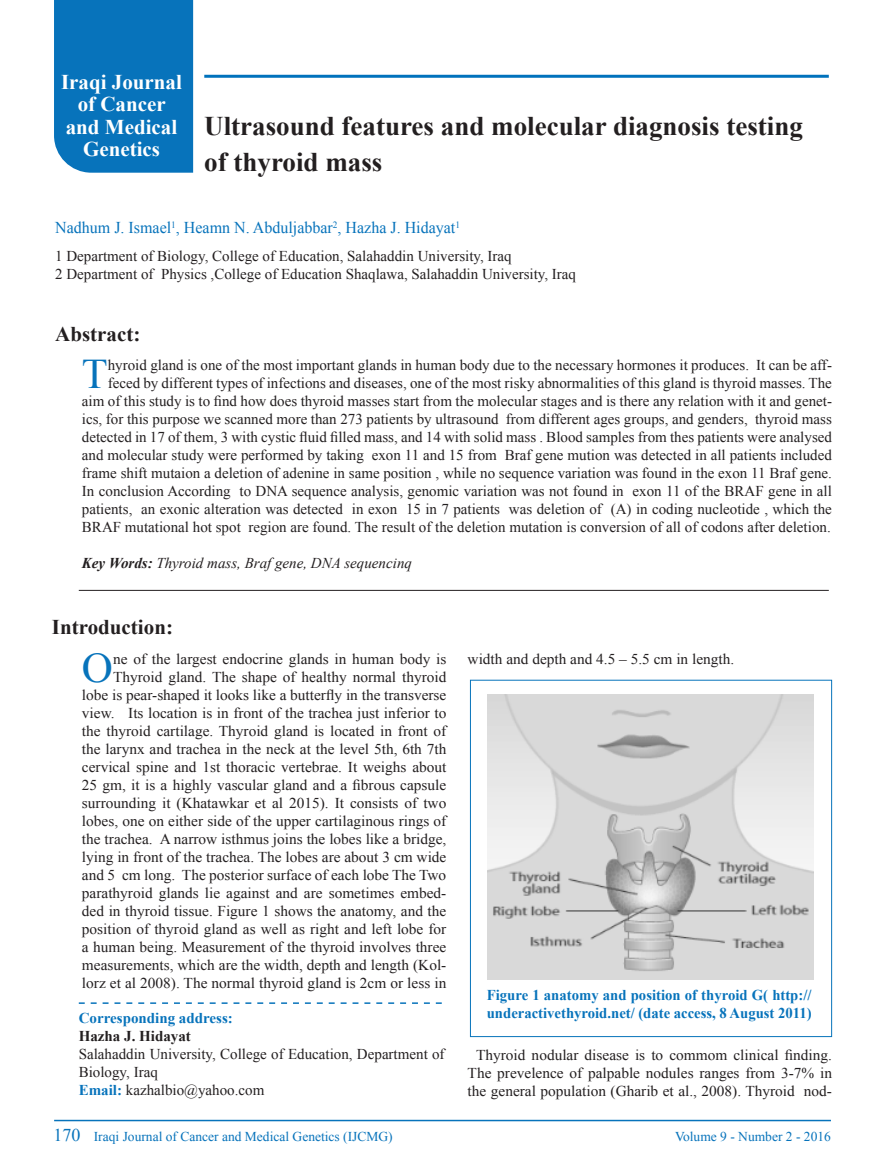
<style>
.page{position:relative;width:885px;height:1174px;background:#fff}
.page>*{position:absolute;margin:0;border:0;box-sizing:border-box;transform-origin:0 0}
.t1{font:42.15px "Times New Roman";color:#0773bb}
.t2{font:700 27px/36px "Times New Roman";color:#231f20}
.t3{font:700 21px "Times New Roman";color:#fff}
.t4{font:700 21px "Times New Roman";color:#231f20}
.t5{font:18px "Times New Roman";color:#0773bb}
.t6{font:16.5px "Times New Roman";color:#0773bb}
.t7{font:15px/18px "Times New Roman";color:#231f20;text-align:right}
.t8{font:700 15px/18px "Times New Roman";color:#0773bb}
.t9{font:italic 15px "Times New Roman";color:#231f20}
.t10{font:700 15px "Times New Roman";color:#231f20}
.t11{font:13.5px "Times New Roman";color:#0773bb}
.s1{font-weight:700}
.s2{font-weight:700;color:#0773bb}
</style>
<div class="page">
<hr style="left:54px;top:1120px;width:777px;height:1px;background:#0773bb">
<hr style="left:54px;top:54px;width:777px;height:2px;background:#0773bb">
<div style="left:32px;top:28px;width:798px;height:45px;background:#fff"></div>
<hr style="left:204px;top:75px;width:624px;height:3px;background:#0072bc">
<div style="left:54px;top:0;width:139px;height:173px;background:#0773bb"></div>
<svg style="left:79px;top:1002px;width:363px;height:2px"></svg>
<hr style="left:79px;top:590px;width:749px;height:1px;background:#231f20">
<div style="left:470px;top:680px;width:362px;height:357px;border:1px solid #0773bb"></div>
<img style="left:487px;top:695px;width:326px;height:285px">
<p class="t3" style="left:61px;top:67px;width:122px">Iraqi Journal</p>
<p class="t3" style="left:78px;top:90px;width:90px">of Cancer</p>
<p class="t3" style="left:66px;top:112px;width:113px">and Medical</p>
<p class="t3" style="left:83px;top:135px;width:78px">Genetics</p>
<p class="t2" style="left:204px;top:108px;width:600px">Ultrasound features and molecular diagnosis testing of thyroid mass</p>
<p class="t6" style="left:55px;top:217px;width:406px">Nadhum J. Ismael<sup>1</sup>, Heamn N. Abduljabbar<sup>2</sup>, Hazha J. Hidayat<sup>1</sup></p>
<p class="t7" style="left:55px;top:246px;width:458px">1 Department of Biology, College of Education, Salahaddin University, Iraq</p>
<p class="t7" style="left:55px;top:264px;width:522px">2 Department of Physics ,College of Education Shaqlawa, Salahaddin University, Iraq</p>
<p class="t4" style="left:55px;top:319px;width:87px">Abstract:</p>
<p class="t1" style="left:82px;top:345px;width:27px">T</p>
<p class="t7" style="left:82px;top:355px;width:751px">hyroid gland is one of the most important glands in human body due to the necessary hormones it produces. It can be aff&shy;feced by different types of infections and diseases, one of the most risky abnormalities of this gland is thyroid masses. The aim of this study is to find how does thyroid masses start from the molecular stages and is there any relation with it and genet&shy;ics, for this purpose we scanned more than 273 patients by ultrasound from different ages groups, and genders, thyroid mass detected in 17 of them, 3 with cystic fluid filled mass, and 14 with solid mass . Blood samples from thes patients were analysed and molecular study were performed by taking exon 11 and 15 from Braf gene mution was detected in all patients included frame shift mutaion a deletion of adenine in same position , while no sequence variation was found in the exon 11 Braf gene.<br>In conclusion According to DNA sequence analysis, genomic variation was not found in exon 11 of the BRAF gene in all patients, an exonic alteration was detected in exon 15 in 7 patients was deletion of (A) in coding nucleotide , which the BRAF mutational hot spot region are found. The result of the deletion mutation is conversion of all of codons after deletion.</p>
<p class="t9" style="left:82px;top:552px;width:331px"><span class="s1">Key Words:</span> Thyroid mass, Braf gene, DNA sequencinq</p>
<p class="t4" style="left:52px;top:613px;width:122px">Introduction:</p>
<p class="t7" style="left:82px;top:650px;width:366px">ne of the largest endocrine glands in human body is Thyroid gland. The shape of healthy normal thyroid<br>lobe is pear-shaped it looks like a butterfly in the transverse view. Its location is in front of the trachea just inferior to the thyroid cartilage. Thyroid gland is located in front of the larynx and trachea in the neck at the level 5th, 6th 7th cervical spine and 1st thoracic vertebrae. It weighs about 25 gm, it is a highly vascular gland and a fibrous capsule surrounding it (Khatawkar et al 2015). It consists of two lobes, one on either side of the upper cartilaginous rings of the trachea. A narrow isthmus joins the lobes like a bridge, lying in front of the trachea. The lobes are about 3 cm wide and 5 cm long. The posterior surface of each lobe The Two parathyroid glands lie against and are sometimes embed&shy;ded in thyroid tissue. Figure 1 shows the anatomy, and the position of thyroid gland as well as right and left lobe for a human being. Measurement of the thyroid involves three measurements, which are the width, depth and length (Kol&shy;lorz et al 2008). The normal thyroid gland is 2cm or less in</p>
<p class="t7" style="left:467px;top:650px;width:268px">width and depth and 4.5 – 5.5 cm in length.</p>
<p class="t1" style="left:82px;top:639px;width:33px">O</p>
<p class="t8" style="left:487px;top:986px;width:326px">Figure 1 anatomy and position of thyroid G( http:// underactivethyroid.net/ (date access, 8 August 2011)</p>
<p class="t8" style="left:79px;top:1009px;width:156px">Corresponding address:</p>
<p class="t10" style="left:79px;top:1026px;width:114px">Hazha J. Hidayat</p>
<p class="t7" style="left:79px;top:1045px;width:367px;text-align:left">Salahaddin University, College of Education, Department of<br>Biology, Iraq</p>
<p class="t7" style="left:79px;top:1081px;width:187px"><span class="s2">Email:</span> kazhalbio@yahoo.com</p>
<p class="t7" style="left:467px;top:1046px;width:366px;text-align:center">Thyroid nodular disease is to commom clinical finding.<br>The prevelence of palpable nodules ranges from 3-7% in the general population (Gharib et al., 2008). Thyroid nod-</p>
<p class="t5" style="left:53px;top:1123px;width:28px">170</p>
<p class="t11" style="left:94px;top:1127px;width:300px">Iraqi Journal of Cancer and Medical Genetics (IJCMG)</p>
<p class="t11" style="left:675px;top:1127px;width:157px">Volume 9 - Number 2 - 2016</p>
</div>
